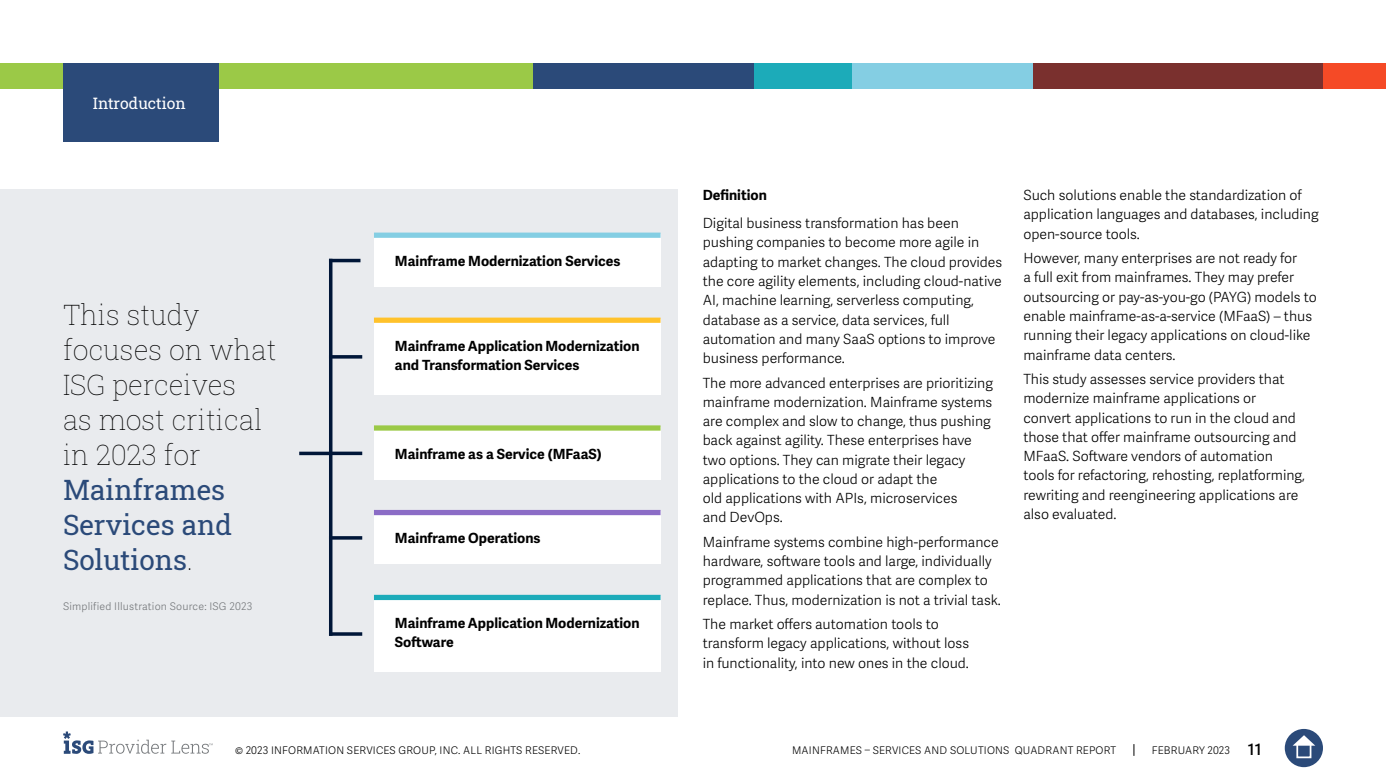
<style>
.page{position:relative;width:1386px;height:780px;background:#fff}
.page>*{position:absolute;margin:0;border:0;box-sizing:border-box;transform-origin:0 0}
.t1{font:28px/35px "Roboto Slab ISG P Thin";color:#000}
.t2{font:28px/35px "Roboto Slab ISG P Regular";color:#2b4a79}
.t3{font:15.75px "Roboto Slab ISG P Regular";color:#fff}
.t4{font:300 14px/19.2px "Adelle Sans";color:#000101}
.t5{font:700 14px/19.2px "Adelle Sans";color:#000101}
.t6{font:300 10.5px "Adelle Sans";letter-spacing:.02em;color:#000}
.t7{font:300 10.5px "Adelle Sans";letter-spacing:.02em;color:#75787b}
.s1{font-family:"Roboto Slab ISG P Thin";color:#000}
.s2{font-weight:600;font-size:15.75px}
</style>
<div class="page">
<svg style="left:1133px;top:744px;width:1px;height:12px"></svg>
<div style="left:1285px;top:729px;width:38px;height:38px;background:#2b4a79;border-radius:50%"></div>
<svg style="left:1293px;top:735px;width:22px;height:10px"></svg>
<div style="left:1296px;top:743px;width:15px;height:15px;border:2px solid #fff"></div>
<svg style="left:63px;top:731px;width:150px;height:23px"></svg>
<div style="left:0;top:63px;width:533px;height:25px;background:#9bc947"></div>
<div style="left:533px;top:63px;width:223px;height:25px;background:#2b4a79"></div>
<div style="left:850px;top:63px;width:184px;height:25px;background:#84cee3"></div>
<div style="left:1323px;top:63px;width:63px;height:25px;background:#f54a26"></div>
<div style="left:1033px;top:63px;width:290px;height:25px;background:#7a302e"></div>
<div style="left:754px;top:63px;width:98px;height:25px;background:#1cabb9"></div>
<div style="left:63px;top:63px;width:155px;height:79px;background:#2b4a79"></div>
<div style="left:0;top:189px;width:677px;height:527px;background:#e9ebee"></div>
<hr style="left:329px;top:259px;width:31px;height:3px;background:#001638">
<svg style="left:299px;top:451px;width:30px;height:4px"></svg>
<hr style="left:329px;top:259px;width:3px;height:376px;background:#001638">
<hr style="left:329px;top:355px;width:33px;height:3px;background:#001638">
<hr style="left:329px;top:536px;width:33px;height:3px;background:#001638">
<hr style="left:329px;top:632px;width:33px;height:3px;background:#001638">
<svg style="left:332px;top:451px;width:30px;height:4px"></svg>
<div style="left:374px;top:596px;width:287px;height:75px;background:#fff"></div>
<div style="left:374px;top:595px;width:287px;height:5px;background:#1cabb9"></div>
<div style="left:374px;top:511px;width:287px;height:53px;background:#fff"></div>
<div style="left:374px;top:510px;width:287px;height:5px;background:#8b6cc6"></div>
<div style="left:374px;top:427px;width:287px;height:52px;background:#fff"></div>
<div style="left:374px;top:425px;width:287px;height:5px;background:#9bc947"></div>
<div style="left:374px;top:319px;width:287px;height:75px;background:#fff"></div>
<div style="left:374px;top:317px;width:287px;height:6px;background:#ffc22b"></div>
<div style="left:374px;top:234px;width:287px;height:53px;background:#fff"></div>
<div style="left:374px;top:232px;width:287px;height:6px;background:#84cee3"></div>
<p class="t3" style="left:93px;top:92px;width:94px">Introduction</p>
<h1 class="t1" style="left:63px;top:296px;width:215px">This study focuses on what<br>ISG perceives<br>as most critical in 2023 for</h1>
<h1 class="t2" style="left:63px;top:471px;width:171px">Mainframes<br>Services and<br>Solutions<span class="s1">.</span></h1>
<p class="t7" style="left:63px;top:600px;width:191px">Simplified Illustration Source: ISG 2023</p>
<p class="t5" style="left:395px;top:251px;width:227px">Mainframe Modernization Services</p>
<p class="t5" style="left:395px;top:336px;width:246px">Mainframe Application Modernization and Transformation Services</p>
<p class="t5" style="left:395px;top:444px;width:209px">Mainframe as a Service (MFaaS)</p>
<p class="t5" style="left:395px;top:529px;width:147px">Mainframe Operations</p>
<p class="t5" style="left:395px;top:614px;width:246px">Mainframe Application Modernization<br>Software</p>
<p class="t5" style="left:703px;top:186px;width:66px">Definition</p>
<p class="t4" style="left:703px;top:214px;width:301px">Digital business transformation has been pushing companies to become more agile in adapting to market changes. The cloud provides the core agility elements, including cloud-native AI, machine learning, serverless computing, database as a service, data services, full automation and many SaaS options to improve business performance.</p>
<p class="t4" style="left:703px;top:373px;width:292px">The more advanced enterprises are prioritizing mainframe modernization. Mainframe systems are complex and slow to change, thus pushing back against agility. These enterprises have two options. They can migrate their legacy applications to the cloud or adapt the<br>old applications with APIs, microservices<br>and DevOps.</p>
<p class="t4" style="left:703px;top:532px;width:300px">Mainframe systems combine high-performance hardware, software tools and large, individually programmed applications that are complex to replace. Thus, modernization is not a trivial task.</p>
<p class="t4" style="left:703px;top:615px;width:268px">The market offers automation tools to transform legacy applications, without loss in functionality, into new ones in the cloud.</p>
<p class="t4" style="left:1023px;top:186px;width:297px">Such solutions enable the standardization of application languages and databases, including open-source tools.</p>
<p class="t4" style="left:1023px;top:249px;width:295px">However, many enterprises are not ready for<br>a full exit from mainframes. They may prefer outsourcing or pay-as-you-go (PAYG) models to enable mainframe-as-a-service (MFaaS) – thus running their legacy applications on cloud-like mainframe data centers.</p>
<p class="t4" style="left:1023px;top:370px;width:283px">This study assesses service providers that modernize mainframe applications or convert applications to run in the cloud and those that offer mainframe outsourcing and MFaaS. Software vendors of automation tools for refactoring, rehosting, replatforming, rewriting and reengineering applications are also evaluated.</p>
<p class="t6" style="left:235px;top:744px;width:347px">© 2023 INFORMATION SERVICES GROUP, INC. ALL RIGHTS RESERVED.</p>
<p class="t6" style="left:792px;top:744px;width:326px">MAINFRAMES – SERVICES AND SOLUTIONS QUADRANT REPORT</p>
<p class="t6" style="left:1152px;top:744px;width:111px">FEBRUARY 2023 <span class="s2">11</span></p>
</div>
